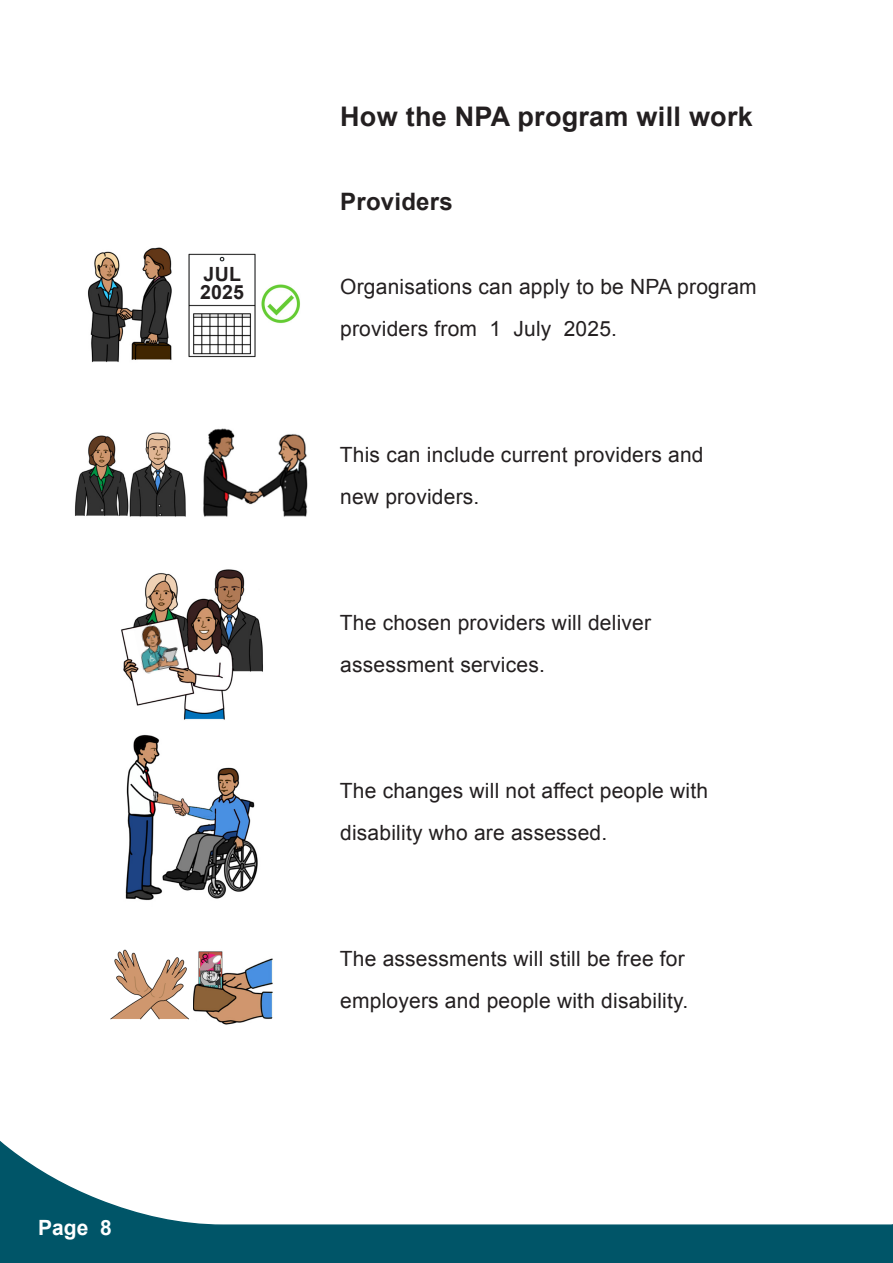
<style>
.page{position:relative;width:893px;height:1263px;background:#fff}
.page>*{position:absolute;margin:0;border:0;box-sizing:border-box;transform-origin:0 0}
.t1{font:700 27px "Arial";letter-spacing:.01em;color:#231f20}
.t2{font:700 24px "Arial";letter-spacing:.01em;color:#231f20}
.Body{font:21px/42px "Arial";letter-spacing:.01em;color:#231f20}
.t3{font:700 21px "Arial";color:#fff}
.t4{font:700 19.65px/17.7px "Arial";letter-spacing:.01em;color:#231f20}
</style>
<div class="page">
<svg style="left:0;top:1141px;width:891px;height:122px"></svg>
<svg style="left:891px;top:1224px;width:2px;height:39px"></svg>
<img style="left:88px;top:247px;width:84px;height:116px">
<img style="left:188px;top:253px;width:68px;height:105px">
<img style="left:261px;top:284px;width:39px;height:40px">
<img style="left:74px;top:432px;width:112px;height:85px">
<img style="left:203px;top:428px;width:105px;height:89px">
<img style="left:121px;top:569px;width:142px;height:151px">
<img style="left:134px;top:620px;width:49px;height:55px">
<img style="left:125px;top:734px;width:133px;height:167px">
<img style="left:110px;top:949px;width:163px;height:76px">
<p class="t4" style="left:200px;top:266px;width:46px">JUL<br>2025</p>
<p class="t3" style="left:38px;top:1213px;width:75px">Page 8</p>
<h2 class="t1" style="left:340px;top:99px;width:414px">How the NPA program will work</h2>
<h3 class="t2" style="left:340px;top:186px;width:114px">Providers</h3>
<p class="Body" style="left:340px;top:266px;width:418px">Organisations can apply to be NPA program providers from 1 July 2025.</p>
<p class="Body" style="left:340px;top:434px;width:365px">This can include current providers and new providers.</p>
<p class="Body" style="left:340px;top:602px;width:313px">The chosen providers will deliver assessment services.</p>
<p class="Body" style="left:340px;top:770px;width:370px">The changes will not affect people with disability who are assessed.</p>
<p class="Body" style="left:340px;top:938px;width:350px">The assessments will still be free for employers and people with disability.</p>
</div>
